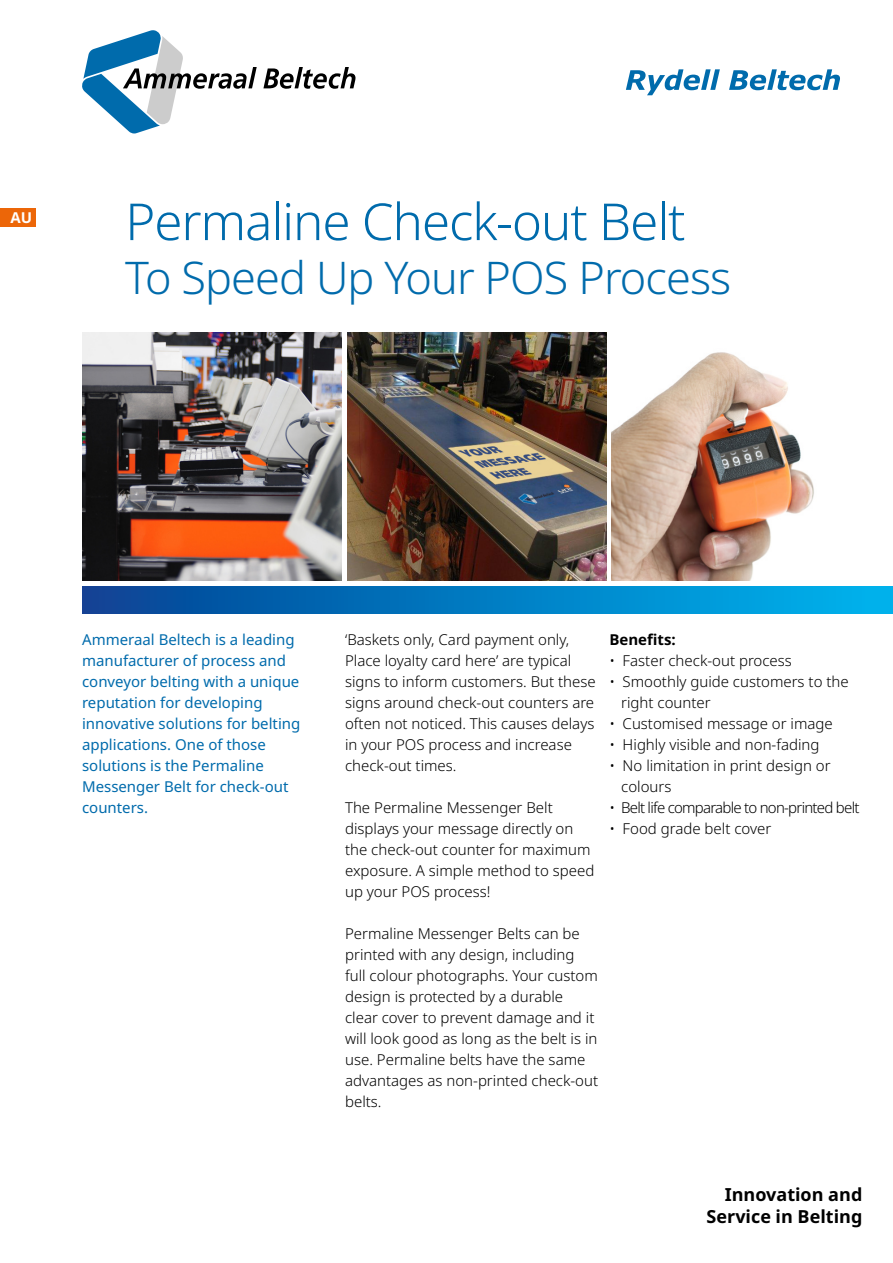
<style>
.page{position:relative;width:893px;height:1263px;background:#fff}
.page>*{position:absolute;margin:0;border:0;box-sizing:border-box;transform-origin:0 0}
.t1{font:300 51px "Noto Sans";letter-spacing:-.02em;color:#006bac}
.t2{font:300 45px "Noto Sans";letter-spacing:-.02em;color:#006bac}
.t3{font:700 18px/21.6px "Noto Sans";color:#000;text-align:right}
.t4{font:300 15px/21px "Noto Sans";color:#000}
.t5{font:15px/21px "Noto Sans";color:#006bac}
.t6{font:300 15px "Noto Sans";letter-spacing:-.05em;color:#000}
.t7{font:700 15px "Noto Sans";color:#000}
.t8{font:700 15px "Noto Sans";color:#fff}
</style>
<div class="page">
<div style="left:0;top:208px;width:35px;height:18px;background:#ec6608"></div>
<svg style="left:82px;top:30px;width:273px;height:103px"></svg>
<div style="left:82px;top:586px;width:811px;height:28px;background:linear-gradient(to right,#064295,#00b5ef)"></div>
<img style="left:82px;top:332px;width:259px;height:249px">
<img style="left:347px;top:332px;width:260px;height:249px">
<img style="left:611px;top:352px;width:203px;height:229px">
<svg style="left:626px;top:69px;width:214px;height:26px"></svg>
<p class="t8" style="left:10px;top:207px;width:23px">AU</p>
<h1 class="t1" style="left:125px;top:186px;width:562px">Permaline Check-out Belt</h1>
<h2 class="t2" style="left:125px;top:246px;width:607px">To Speed Up Your POS Process</h2>
<p class="t5" style="left:82px;top:629px;width:220px">Ammeraal Beltech is a leading manufacturer of process and conveyor belting with a unique reputation for developing innovative solutions for belting applications. One of those solutions is the Permaline<br>Messenger Belt for check-out counters.</p>
<p class="t7" style="left:609px;top:629px;width:68px">Benefits:</p>
<p class="t4" style="left:345px;top:629px;width:252px">‘Baskets only, Card payment only, Place loyalty card here’ are typical signs to inform customers. But these signs around check-out counters are often not noticed. This causes delays in your POS process and increase check-out times.</p>
<p class="t4" style="left:345px;top:797px;width:251px">The Permaline Messenger Belt displays your message directly on the check-out counter for maximum exposure. A simple method to speed up your POS process!</p>
<p class="t4" style="left:345px;top:923px;width:255px">Permaline Messenger Belts can be printed with any design, including full colour photographs. Your custom design is protected by a durable clear cover to prevent damage and it will look good as long as the belt is in use. Permaline belts have the same advantages as non-printed check-out belts.</p>
<p class="t4" style="left:609px;top:650px;width:184px">• Faster check-out process</p>
<p class="t4" style="left:621px;top:671px;width:229px;text-indent:-12px">• Smoothly guide customers to the right counter</p>
<p class="t4" style="left:609px;top:713px;width:225px">• Customised message or image</p>
<p class="t4" style="left:609px;top:734px;width:211px">• Highly visible and non-fading</p>
<p class="t4" style="left:621px;top:755px;width:211px;text-indent:-12px">• No limitation in print design or colours</p>
<p class="t6" style="left:609px;top:797px;width:251px">• Belt life comparable to non-printed belt</p>
<p class="t4" style="left:609px;top:818px;width:163px">• Food grade belt cover</p>
<p class="t3" style="left:707px;top:1184px;width:157px">Innovation and<br>Service in Belting</p>
</div>
